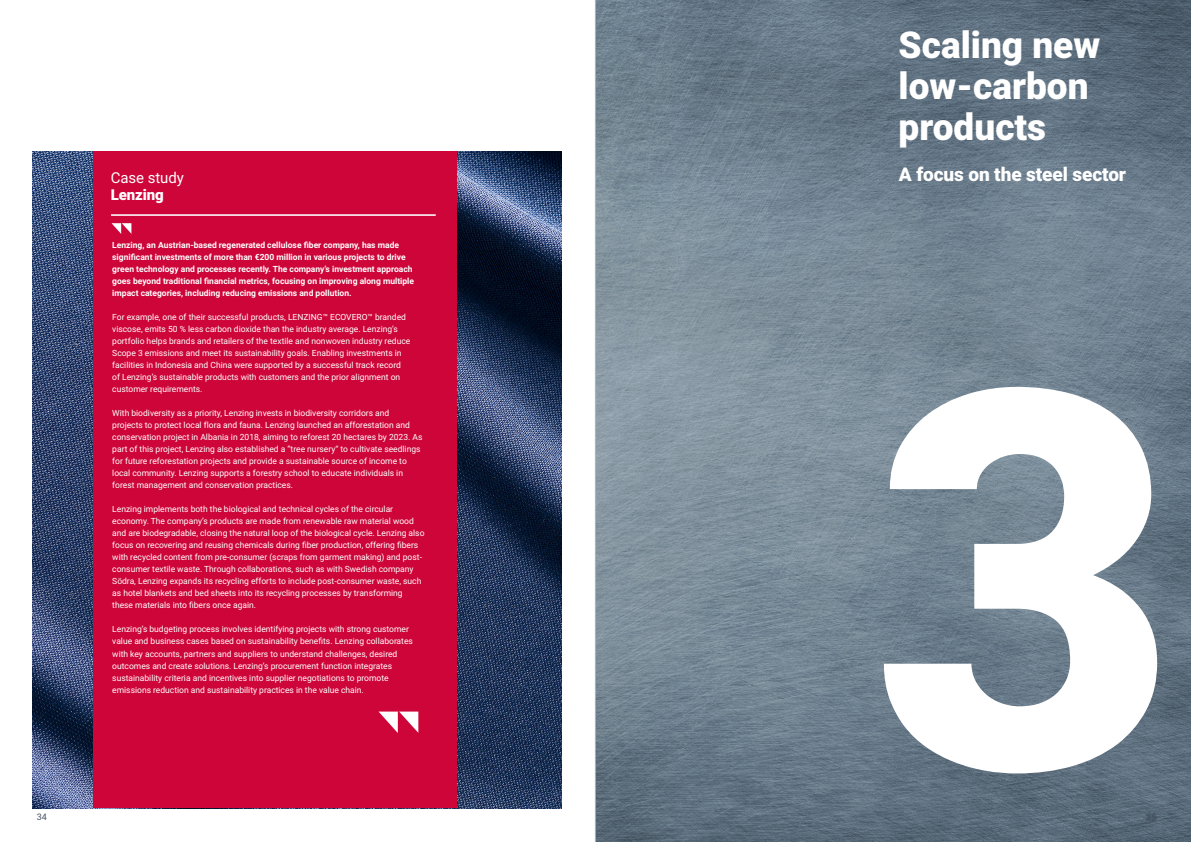
<style>
.page{position:relative;width:1191px;height:842px;background:#fff}
.page>*{position:absolute;margin:0;border:0;box-sizing:border-box;transform-origin:0 0}
.Paragraph_Style1{font:900 528.8px "Roboto";color:#fff}
.Paragraph_Style1-2{font:900 37px/41px "Roboto";color:#fff}
.t1{font:900 19px "Roboto";letter-spacing:-.005em;color:#fff}
.t2{font:15px "Roboto";letter-spacing:-.005em;color:#fff}
.t3{font:900 15px "Roboto";letter-spacing:-.005em;color:#fff}
.t4{font:9px "Roboto";color:#485464}
.t5{font:8.5px/12px "Roboto";color:#fff}
.t6{font:700 8.5px/12px "Roboto";color:#fff}
</style>
<div class="page">
<img style="left:596px;top:0;width:595px;height:842px">
<hr style="left:595px;top:0;width:1px;height:842px;background:#a4bbc2">
<img style="left:33px;top:152px;width:528px;height:656px">
<div style="left:93px;top:152px;width:363px;height:656px;background:#ce0538"></div>
<hr style="left:111px;top:215px;width:325px;height:1px;background:#fff">
<svg style="left:111px;top:223px;width:20px;height:11px"></svg>
<svg style="left:378px;top:711px;width:40px;height:22px"></svg>
<p class="t4" style="left:37px;top:811px;width:12px">34</p>
<p class="t2" style="left:111px;top:167px;width:75px">Case study</p>
<p class="t3" style="left:111px;top:184px;width:55px">Lenzing</p>
<p class="t6" style="left:112px;top:239px;width:303px">Lenzing, an Austrian-based regenerated cellulose fiber company, has made significant investments of more than €200 million in various projects to drive green technology and processes recently. The company’s investment approach goes beyond traditional financial metrics, focusing on improving along multiple impact categories, including reducing emissions and pollution.</p>
<p class="t5" style="left:112px;top:311px;width:299px">For example, one of their successful products, LENZING™ ECOVERO™ branded viscose, emits 50 % less carbon dioxide than the industry average. Lenzing’s portfolio helps brands and retailers of the textile and nonwoven industry reduce Scope 3 emissions and meet its sustainability goals. Enabling investments in facilities in Indonesia and China were supported by a successful track record of Lenzing’s sustainable products with customers and the prior alignment on customer requirements.</p>
<p class="t5" style="left:112px;top:407px;width:312px">With biodiversity as a priority, Lenzing invests in biodiversity corridors and<br>projects to protect local flora and fauna. Lenzing launched an afforestation and conservation project in Albania in 2018, aiming to reforest 20 hectares by 2023. As part of this project, Lenzing also established a ”tree nursery“ to cultivate seedlings for future reforestation projects and provide a sustainable source of income to local community. Lenzing supports a forestry school to educate individuals in forest management and conservation practices.</p>
<p class="t5" style="left:112px;top:503px;width:314px">Lenzing implements both the biological and technical cycles of the circular economy. The company’s products are made from renewable raw material wood and are biodegradable, closing the natural loop of the biological cycle. Lenzing also focus on recovering and reusing chemicals during fiber production, offering fibers with recycled content from pre-consumer (scraps from garment making) and post&shy;consumer textile waste. Through collaborations, such as with Swedish company Södra, Lenzing expands its recycling efforts to include post-consumer waste, such as hotel blankets and bed sheets into its recycling processes by transforming these materials into fibers once again.</p>
<p class="t5" style="left:112px;top:623px;width:302px">Lenzing’s budgeting process involves identifying projects with strong customer value and business cases based on sustainability benefits. Lenzing collaborates with key accounts, partners and suppliers to understand challenges, desired outcomes and create solutions. Lenzing’s procurement function integrates sustainability criteria and incentives into supplier negotiations to promote emissions reduction and sustainability practices in the value chain.</p>
<p class="Paragraph_Style1-2" style="left:898px;top:23px;width:203px">Scaling new low-carbon products</p>
<p class="t1" style="left:899px;top:161px;width:229px">A focus on the steel sector</p>
<p class="Paragraph_Style1" style="left:871px;top:210px;width:308px">3</p>
<p class="t4" style="left:1146px;top:811px;width:12px">35</p>
</div>
